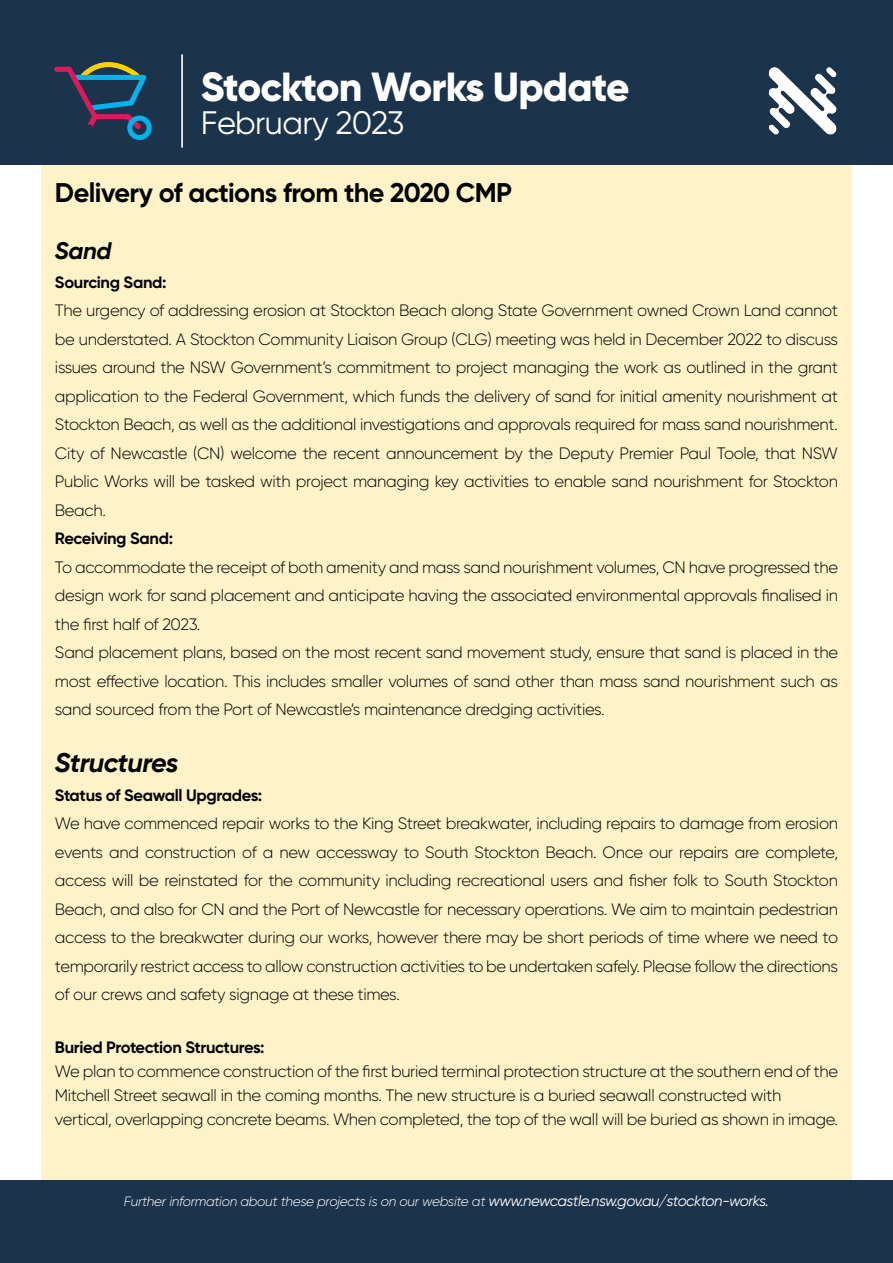
<style>
.page{position:relative;width:893px;height:1263px;background:#fff}
.page>*{position:absolute;margin:0;border:0;box-sizing:border-box;transform-origin:0 0}
.t1{font:800 40.65px "Gilroy";letter-spacing:-.025em;color:#fff}
.t2{font:32.55px "Gilroy";letter-spacing:-.02em;color:#fff}
.t3{font:700 27px "Gilroy";letter-spacing:-.02em;color:#020404}
.t4{font:italic 700 27px "Gilroy";letter-spacing:-.02em;color:#020404}
.t5{font:italic 700 24px "Gilroy";color:#020404}
.t6{font:300 16.5px/28.5px "Gilroy";letter-spacing:-.02em;color:#020404;text-align:justify}
.t7{font:700 16.5px "Gilroy";letter-spacing:-.02em;color:#020404}
.t8{font:italic 300 13.5px "Gilroy";letter-spacing:-.02em;color:#fff}
.s1{font-weight:400;font-size:15px}
</style>
<div class="page">
<div style="left:41px;top:165px;width:811px;height:1015px;background:#fef2c8"></div>
<div style="left:0;top:0;width:893px;height:165px;background:#1c334c"></div>
<hr style="left:181px;top:55px;width:2px;height:92px;background:#fff">
<svg style="left:54px;top:62px;width:98px;height:72px"></svg>
<div style="left:127px;top:116px;width:25px;height:24px;border:5px solid #00b3ef;border-radius:50%"></div>
<img style="left:768px;top:67px;width:69px;height:68px">
<div style="left:0;top:1180px;width:893px;height:83px;background:#1c334c"></div>
<p class="t1" style="left:201px;top:61px;width:430px">Stockton Works Update</p>
<p class="t2" style="left:201px;top:102px;width:205px">February 2023</p>
<p class="t3" style="left:55px;top:176px;width:459px">Delivery of actions from the 2020 CMP</p>
<p class="t5" style="left:55px;top:236px;width:58px">Sand</p>
<p class="t7" style="left:55px;top:272px;width:113px">Sourcing Sand:</p>
<p class="t6" style="left:55px;top:296px;width:785px">The urgency of addressing erosion at Stockton Beach along State Government owned Crown Land cannot be understated. A Stockton Community Liaison Group (CLG) meeting was held in December 2022 to discuss issues around the NSW Government’s commitment to project managing the work as outlined in the grant application to the Federal Government, which funds the delivery of sand for initial amenity nourishment at Stockton Beach, as well as the additional investigations and approvals required for mass sand nourishment.<br>City of Newcastle (CN) welcome the recent announcement by the Deputy Premier Paul Toole, that NSW Public Works will be tasked with project managing key activities to enable sand nourishment for Stockton Beach.</p>
<p class="t7" style="left:55px;top:528px;width:120px">Receiving Sand:</p>
<p class="t6" style="left:55px;top:553px;width:785px">To accommodate the receipt of both amenity and mass sand nourishment volumes, CN have progressed the design work for sand placement and anticipate having the associated environmental approvals finalised in the first half of 2023.</p>
<p class="t6" style="left:55px;top:638px;width:785px">Sand placement plans, based on the most recent sand movement study, ensure that sand is placed in the most effective location. This includes smaller volumes of sand other than mass sand nourishment such as sand sourced from the Port of Newcastle’s maintenance dredging activities.</p>
<p class="t4" style="left:55px;top:746px;width:125px">Structures</p>
<p class="t7" style="left:55px;top:785px;width:209px">Status of Seawall Upgrades:</p>
<p class="t6" style="left:55px;top:809px;width:785px">We have commenced repair works to the King Street breakwater, including repairs to damage from erosion events and construction of a new accessway to South Stockton Beach. Once our repairs are complete, access will be reinstated for the community including recreational users and fisher folk to South Stockton Beach, and also for CN and the Port of Newcastle for necessary operations. We aim to maintain pedestrian access to the breakwater during our works, however there may be short periods of time where we need to temporarily restrict access to allow construction activities to be undertaken safely. Please follow the directions of our crews and safety signage at these times.</p>
<p class="t7" style="left:55px;top:1037px;width:211px">Buried Protection Structures:</p>
<p class="t6" style="left:55px;top:1059px;width:785px;line-height:24px">We plan to commence construction of the first buried terminal protection structure at the southern end of the<br>Mitchell Street seawall in the coming months. The new structure is a buried seawall constructed with</p>
<p class="t6" style="left:55px;top:1105px;width:784px">vertical, overlapping concrete beams. When completed, the top of the wall will be buried as shown in image.</p>
<p class="t8" style="left:124px;top:1192px;width:647px">Further information about these projects is on our website at <span class="s1">www.newcastle.nsw.gov.au/stockton-works.</span></p>
</div>
